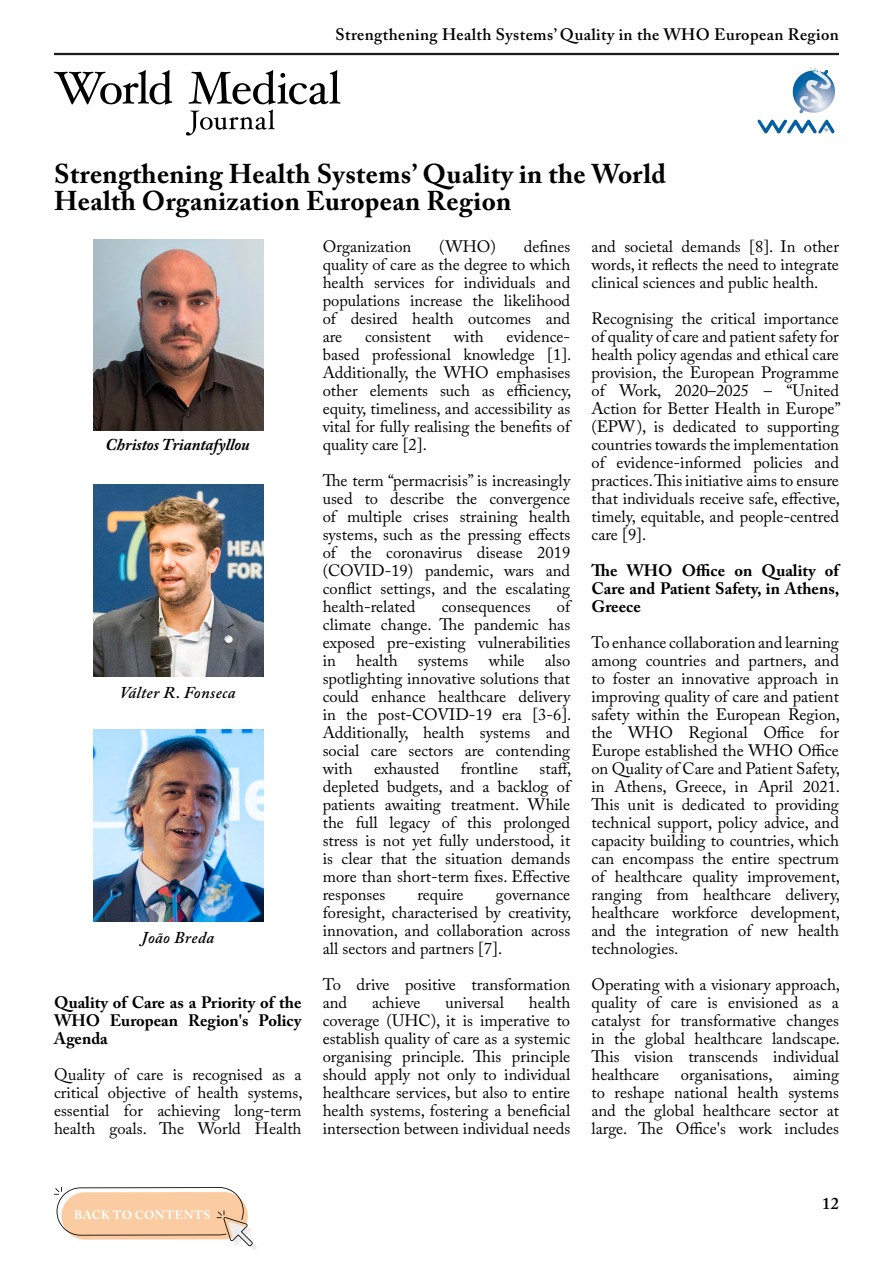
<style>
.page{position:relative;width:893px;height:1263px;background:#fff}
.page>*{position:absolute;margin:0;border:0;box-sizing:border-box;transform-origin:0 0}
.t1{font:700 27px/27px "Adobe Caslon Pro";letter-spacing:.015em;color:#000}
.t2{font:16.5px/18px "Adobe Caslon Pro";color:#000;text-align:justify}
.t3{font:700 16.5px/18px "Adobe Caslon Pro";color:#000;text-align:justify}
.t4{font:600 16.5px "Adobe Caslon Pro";letter-spacing:.025em;color:#000}
.t5{font:italic 600 16.5px "Adobe Caslon Pro";letter-spacing:.025em;color:#000}
.t6{font:italic 700 16.5px "Adobe Caslon Pro";color:#000}
.t7{font:700 12px "Adobe Caslon Pro";letter-spacing:.04em;color:#fff}
</style>
<div class="page">
<hr style="left:54px;top:53px;width:785px;height:1px;background:#000">
<hr style="left:54px;top:54px;width:785px;height:1px;background:#000">
<img style="left:802px;top:67px;width:13px;height:7px">
<svg style="left:54px;top:70px;width:118px;height:35px"></svg>
<svg style="left:186px;top:70px;width:154px;height:66px"></svg>
<img style="left:93px;top:239px;width:170px;height:192px">
<img style="left:93px;top:484px;width:170px;height:192px">
<img style="left:93px;top:729px;width:170px;height:192px">
<svg style="left:54px;top:1187px;width:203px;height:63px"></svg>
<p class="t4" style="left:335px;top:24px;width:505px">Strengthening Health Systems’ Quality in the WHO European Region</p>
<h1 class="t1" style="left:54px;top:160px;width:614px">Strengthening Health Systems’ Quality in the World<br>Health Organization European Region</h1>
<p class="t6" style="left:106px;top:435px;width:146px">Christos Triantafyllou</p>
<p class="t5" style="left:120px;top:683px;width:117px">Válter R. Fonseca</p>
<p class="t5" style="left:141px;top:928px;width:74px">João Breda</p>
<p class="t3" style="left:54px;top:993px;width:249px">Quality of Care as a Priority of the WHO European Region's Policy Agenda</p>
<p class="t2" style="left:54px;top:1065px;width:250px">Quality of care is recognised as a critical objective of health systems, essential for achieving long-term health goals. The World Health</p>
<p class="t2" style="left:323px;top:237px;width:90px">Organization</p>
<p class="t2" style="left:439px;top:237px;width:58px">(WHO)</p>
<p class="t2" style="left:323px;top:237px;width:249px;text-indent:201px">defines quality of care as the degree to which health services for individuals and populations increase the likelihood of desired health outcomes and are</p>
<p class="t2" style="left:323px;top:327px;width:250px;text-indent:184px">evidence&shy;based professional knowledge [1].<br>Additionally, the WHO emphasises other elements such as efficiency, equity, timeliness, and accessibility as vital for fully realising the benefits of quality care [2].</p>
<p class="t2" style="left:323px;top:471px;width:249px">The term “permacrisis” is increasingly used to describe the convergence of multiple crises straining health systems, such as the pressing effects of the coronavirus disease 2019 (COVID-19) pandemic, wars and conflict settings, and the escalating health-related</p>
<p class="t2" style="left:365px;top:327px;width:68px">consistent</p>
<p class="t2" style="left:454px;top:327px;width:31px">with</p>
<p class="t2" style="left:323px;top:597px;width:250px;text-indent:234px">of climate change. The pandemic has exposed pre-existing vulnerabilities in health systems while also spotlighting innovative solutions that could enhance healthcare delivery in the post-COVID-19 era [3-6].<br>Additionally, health systems and social care sectors are contending with</p>
<p class="t2" style="left:442px;top:597px;width:90px">consequences</p>
<p class="t2" style="left:323px;top:759px;width:250px;text-indent:217px">staff, depleted budgets, and a backlog of patients awaiting treatment. While the full legacy of this prolonged stress is not yet fully understood, it is clear that the situation demands more than short-term fixes. Effective responses</p>
<p class="t2" style="left:374px;top:759px;width:67px">exhausted</p>
<p class="t2" style="left:461px;top:759px;width:59px">frontline</p>
<p class="t2" style="left:417px;top:885px;width:48px">require</p>
<p class="t2" style="left:323px;top:885px;width:250px;text-indent:173px">governance foresight, characterised by creativity, innovation, and collaboration across all sectors and partners [7].</p>
<p class="t2" style="left:323px;top:975px;width:249px">To drive positive transformation and</p>
<p class="t2" style="left:323px;top:993px;width:249px;text-indent:206px">health coverage (UHC), it is imperative to establish quality of care as a systemic organising principle. This principle should apply not only to individual healthcare services, but also to entire health systems, fostering a beneficial intersection between individual needs</p>
<p class="t2" style="left:372px;top:993px;width:50px">achieve</p>
<p class="t2" style="left:446px;top:993px;width:60px">universal</p>
<p class="t2" style="left:591px;top:237px;width:249px">and societal demands [8]. In other words, it reflects the need to integrate clinical sciences and public health.</p>
<p class="t2" style="left:591px;top:309px;width:251px">Recognising the critical importance of quality of care and patient safety for health policy agendas and ethical care provision, the European Programme of Work, 2020–2025 – “United Action for Better Health in Europe” (EPW), is dedicated to supporting countries towards the implementation of evidence-informed policies and practices. This initiative aims to ensure that individuals receive safe, effective, timely, equitable, and people-centred care [9].</p>
<p class="t3" style="left:591px;top:561px;width:249px">The WHO Office on Quality of Care and Patient Safety, in Athens, Greece</p>
<p class="t2" style="left:591px;top:633px;width:250px">To enhance collaboration and learning among countries and partners, and to foster an innovative approach in improving quality of care and patient safety within the European Region, the WHO Regional Office for Europe established the WHO Office on Quality of Care and Patient Safety, in Athens, Greece, in April 2021.<br>This unit is dedicated to providing technical support, policy advice, and capacity building to countries, which can encompass the entire spectrum of healthcare quality improvement, ranging from healthcare delivery, healthcare workforce development, and the integration of new health technologies.</p>
<p class="t2" style="left:591px;top:975px;width:250px">Operating with a visionary approach, quality of care is envisioned as a catalyst for transformative changes in the global healthcare landscape.<br>This vision transcends individual healthcare</p>
<p class="t2" style="left:591px;top:1065px;width:249px;text-indent:89px">organisations, aiming to reshape national health systems and the global healthcare sector at large. The Office's work includes</p>
<p class="t7" style="left:74px;top:1208px;width:138px">BACK TO CONTENTS</p>
<p class="t4" style="left:822px;top:1194px;width:18px">12</p>
</div>
